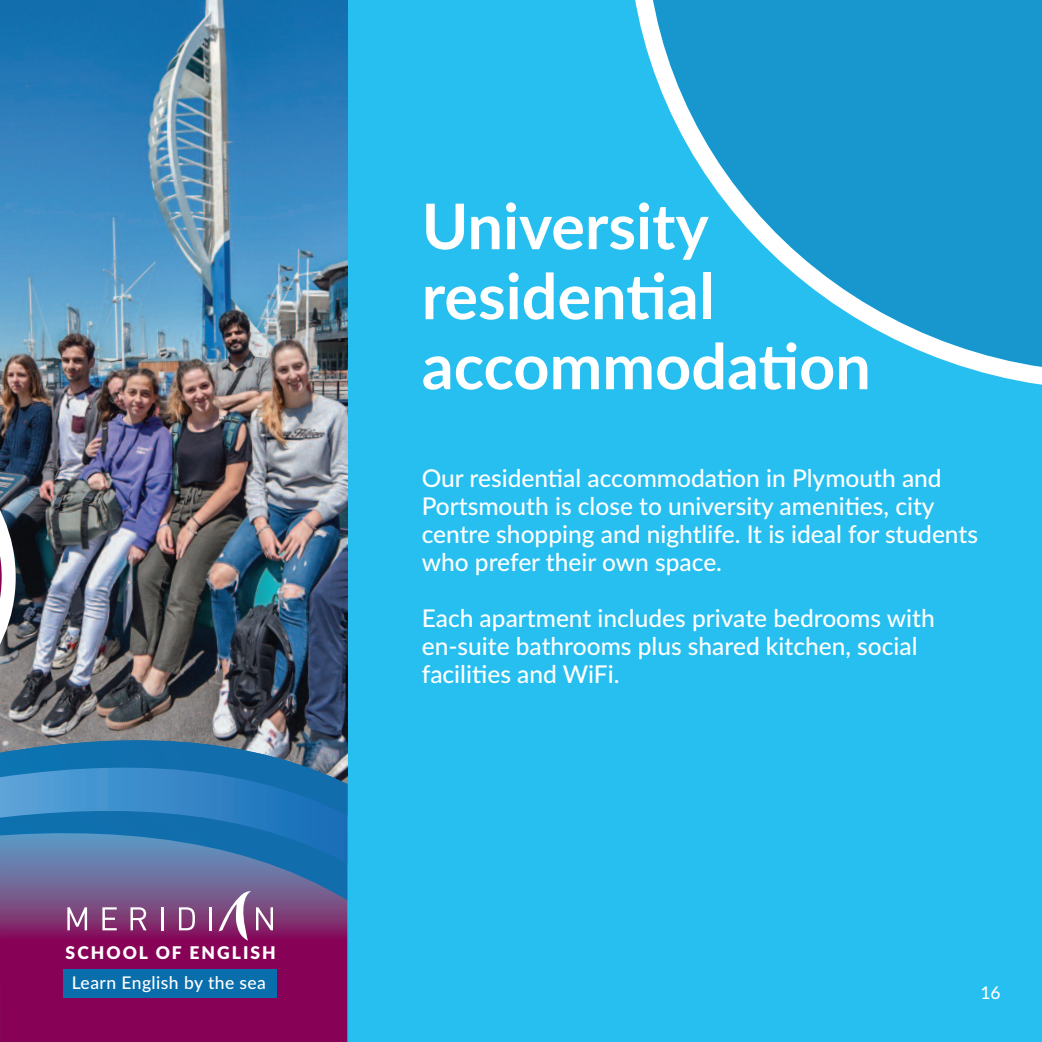
<style>
.page{position:relative;width:1042px;height:1042px;background:#26bff0}
.page>*{position:absolute;margin:0;border:0;box-sizing:border-box;transform-origin:0 0}
.t1{font:700 63px/70px "Lato";color:#fff}
.t2{font:500 24.5px/28px "Lato";color:#fff}
.t3{font:500 17.5px "Lato";letter-spacing:.025em;color:#fff}
.t4{font:900 17.5px "Lato";letter-spacing:.115em;color:#fff}
</style>
<div class="page">
<img style="left:0;top:0;width:347px;height:678px">
<div style="left:0;top:1027px;width:347px;height:15px;background:#870157"></div>
<svg style="left:0;top:987px;width:347px;height:40px;background:#711365"></svg>
<svg style="left:0;top:678px;width:347px;height:309px;background:#555e90"></svg>
<svg style="left:635px;top:0;width:407px;height:385px"></svg>
<img style="left:0;top:426px;width:16px;height:302px">
<p class="t4" style="left:66px;top:943px;width:212px">SCHOOL OF ENGLISH</p>
<p class="t3" style="left:72px;top:972px;width:196px">Learn English by the sea</p>
<h1 class="t1" style="left:422px;top:192px;width:451px">University residential accommodation</h1>
<p class="t2" style="left:422px;top:465px;width:558px">Our residential accommodation in Plymouth and Portsmouth is close to university amenities, city centre shopping and nightlife. It is ideal for students who prefer their own space.</p>
<p class="t2" style="left:422px;top:605px;width:514px">Each apartment includes private bedrooms with en-suite bathrooms plus shared kitchen, social facilities and WiFi.</p>
<p class="t3" style="left:980px;top:982px;width:22px">16</p>
</div>
